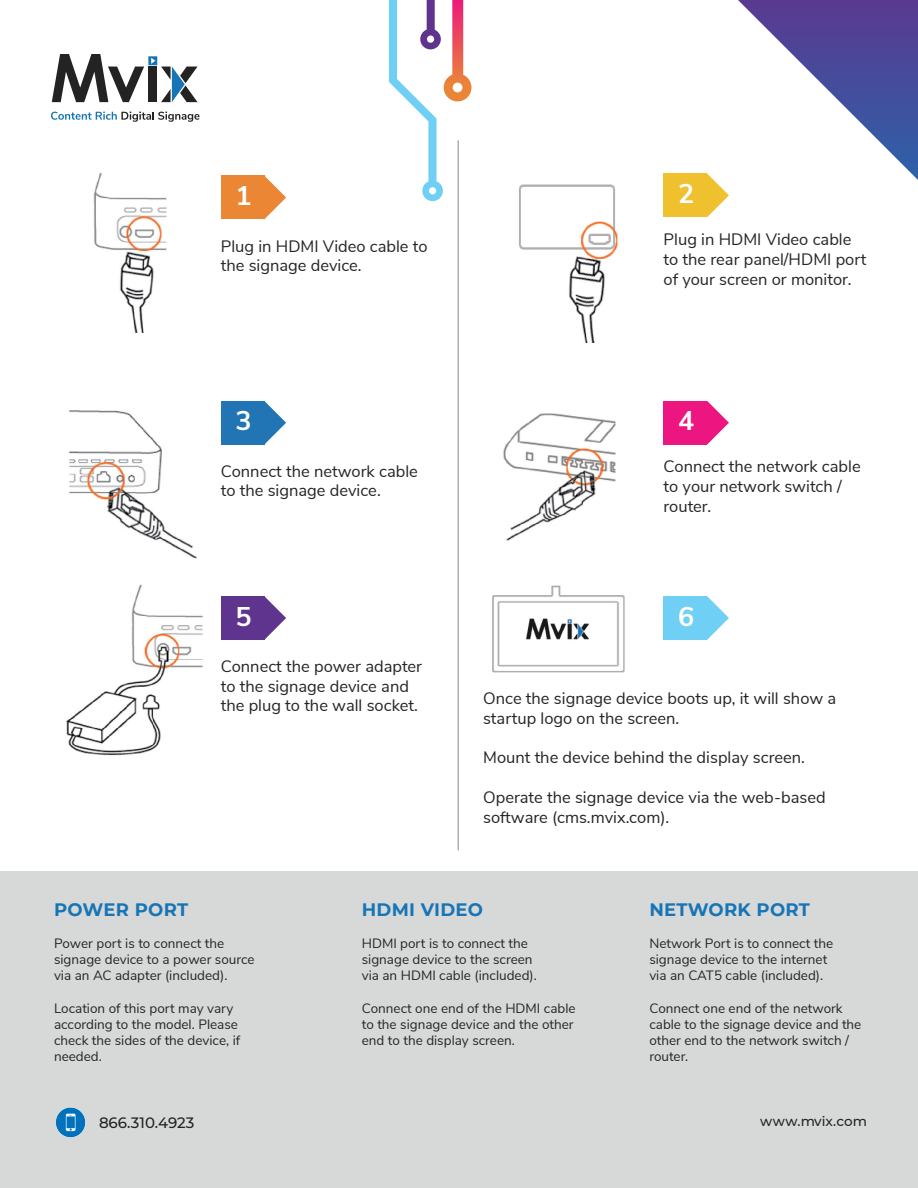
<style>
.page{position:relative;width:918px;height:1188px;background:#fff}
.page>*{position:absolute;margin:0;border:0;box-sizing:border-box;transform-origin:0 0}
.t1{font:700 27px "Nunito Sans";color:#fff}
.t2{font:700 18px "Montserrat";letter-spacing:.015em;color:#1775b5}
.t3{font:16.5px/19.8px "Nunito Sans";color:#252525}
.t4{font:500 15px "Montserrat";color:#232323}
.t5{font:13.5px/16.2px "Nunito Sans";color:#252525}
.t6{font:500 13.5px "Montserrat";letter-spacing:.005em;color:#232323}
</style>
<div class="page">
<div style="left:0;top:871px;width:918px;height:317px;background:#d7d9d9"></div>
<div style="left:221px;top:176px;width:43px;height:43px;background:#eb8635"></div>
<svg style="left:264px;top:176px;width:22px;height:43px"></svg>
<div style="left:221px;top:401px;width:43px;height:43px;background:#2275b4"></div>
<svg style="left:242px;top:401px;width:44px;height:44px"></svg>
<div style="left:221px;top:596px;width:43px;height:44px;background:#5f348f"></div>
<svg style="left:264px;top:596px;width:22px;height:44px"></svg>
<div style="left:664px;top:174px;width:43px;height:43px;background:#efc12e"></div>
<svg style="left:707px;top:174px;width:22px;height:43px"></svg>
<div style="left:664px;top:401px;width:43px;height:43px;background:#ed1580"></div>
<svg style="left:685px;top:401px;width:44px;height:44px"></svg>
<div style="left:664px;top:596px;width:43px;height:44px;background:#6fcff4"></div>
<svg style="left:707px;top:596px;width:22px;height:44px"></svg>
<svg style="left:738px;top:0;width:180px;height:180px"></svg>
<svg style="left:389px;top:0;width:82px;height:201px"></svg>
<img style="left:492px;top:585px;width:133px;height:88px">
<img style="left:66px;top:584px;width:137px;height:172px">
<img style="left:503px;top:413px;width:113px;height:128px">
<img style="left:69px;top:410px;width:128px;height:149px">
<img style="left:519px;top:184px;width:99px;height:159px">
<img style="left:93px;top:173px;width:74px;height:160px">
<hr style="left:458px;top:140px;width:1px;height:710px;background:#231f20">
<img style="left:56px;top:1107px;width:30px;height:31px">
<svg style="left:52px;top:54px;width:146px;height:48px"></svg>
<svg style="left:51px;top:112px;width:149px;height:10px"></svg>
<p class="t1" style="left:235px;top:176px;width:18px">1</p>
<p class="t3" style="left:221px;top:235px;width:208px">Plug in HDMI Video cable to the signage device.</p>
<p class="t1" style="left:235px;top:401px;width:18px">3</p>
<p class="t3" style="left:221px;top:460px;width:199px">Connect the network cable to the signage device.</p>
<p class="t1" style="left:235px;top:596px;width:18px">5</p>
<p class="t3" style="left:221px;top:655px;width:203px">Connect the power adapter to the signage device and the plug to the wall socket.</p>
<p class="t1" style="left:678px;top:174px;width:18px">2</p>
<p class="t3" style="left:664px;top:228px;width:204px">Plug in HDMI Video cable to the rear panel/HDMI port of your screen or monitor.</p>
<p class="t1" style="left:678px;top:401px;width:18px">4</p>
<p class="t3" style="left:664px;top:456px;width:199px">Connect the network cable to your network switch / router.</p>
<p class="t1" style="left:678px;top:596px;width:18px">6</p>
<p class="t3" style="left:483px;top:687px;width:355px">Once the signage device boots up, it will show a startup logo on the screen.</p>
<p class="t3" style="left:483px;top:747px;width:323px">Mount the device behind the display screen.</p>
<p class="t3" style="left:483px;top:786px;width:344px">Operate the signage device via the web-based software (cms.mvix.com).</p>
<p class="t2" style="left:54px;top:896px;width:136px">POWER PORT</p>
<p class="t5" style="left:54px;top:934px;width:202px">Power port is to connect the signage device to a power source via an AC adapter (included).</p>
<p class="t5" style="left:54px;top:999px;width:186px">Location of this port may vary according to the model. Please</p>
<p class="t5" style="left:54px;top:1032px;width:188px">check the sides of the device, if needed.</p>
<p class="t2" style="left:362px;top:896px;width:123px">HDMI VIDEO</p>
<p class="t5" style="left:362px;top:934px;width:172px">HDMI port is to connect the signage device to the screen</p>
<p class="t5" style="left:362px;top:967px;width:177px">via an HDMI cable (included).</p>
<p class="t5" style="left:362px;top:999px;width:215px">Connect one end of the HDMI cable to the signage device and the other end to the display screen.</p>
<p class="t2" style="left:649px;top:896px;width:162px">NETWORK PORT</p>
<p class="t5" style="left:649px;top:934px;width:185px">Network Port is to connect the signage device to the internet</p>
<p class="t5" style="left:649px;top:967px;width:175px">via an CAT5 cable (included).</p>
<p class="t5" style="left:649px;top:999px;width:214px">Connect one end of the network cable to the signage device and the other end to the network switch / router.</p>
<p class="t4" style="left:99px;top:1112px;width:97px">866.310.4923</p>
<p class="t6" style="left:760px;top:1112px;width:108px">www.mvix.com</p>
</div>
